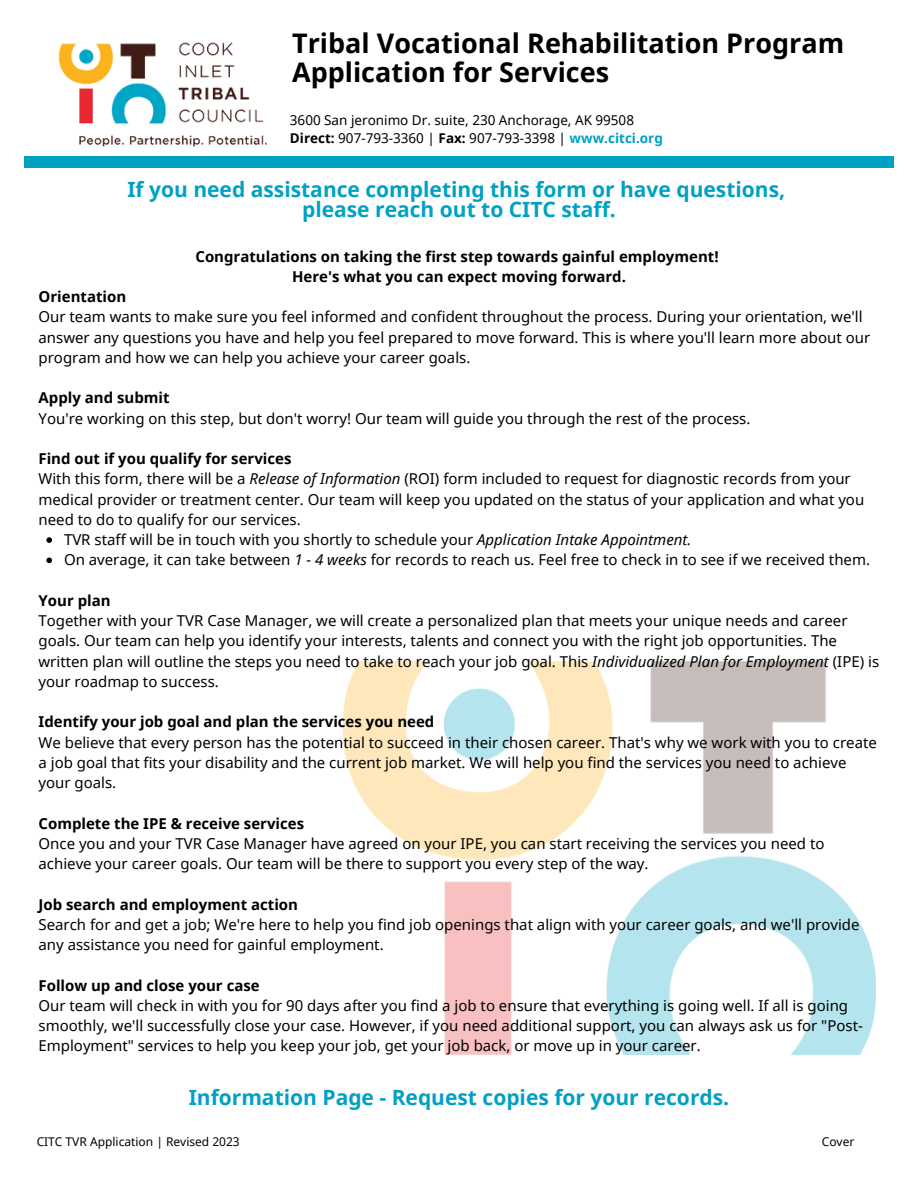
<style>
.page{position:relative;width:918px;height:1188px;background:#fff}
.page>*{position:absolute;margin:0;border:0;box-sizing:border-box;transform-origin:0 0}
.t1{font:700 27px "Noto Sans";color:#000}
.t2{font:700 21px "Noto Sans";color:#00a1c3}
.t3{font:15px/20.2px "Noto Sans";color:#000}
.t4{font:700 15px "Noto Sans";color:#000}
.t5{font:13.5px "Noto Sans";color:#000}
.t6{font:12px "Noto Sans";color:#000}
.s1{font-weight:700}
.s2{font-weight:700;color:#00a1c3}
.s3{font-style:italic}
</style>
<div class="page">
<img style="left:58px;top:42px;width:209px;height:105px">
<div style="left:24px;top:156px;width:869px;height:12px;background:#00a1c3"></div>
<img style="left:343px;top:662px;width:532px;height:392px">
<svg style="left:46px;top:537px;width:6px;height:6px"></svg>
<svg style="left:46px;top:558px;width:6px;height:5px"></svg>
<p class="t1" style="left:292px;top:24px;width:554px">Tribal Vocational Rehabilitation Program</p>
<p class="t1" style="left:292px;top:53px;width:319px">Application for Services</p>
<p class="t5" style="left:290px;top:110px;width:346px">3600 San jeronimo Dr. suite, 230 Anchorage, AK 99508</p>
<p class="t5" style="left:290px;top:128px;width:375px"><span class="s1">Direct:</span> 907-793-3360 | <span class="s1">Fax:</span> 907-793-3398 | <span class="s2">www.citci.org</span></p>
<p class="t2" style="left:127px;top:175px;width:659px">If you need assistance completing this form or have questions,</p>
<p class="t2" style="left:302px;top:195px;width:315px">please reach out to CITC staff.</p>
<p class="t4" style="left:195px;top:246px;width:525px">Congratulations on taking the first step towards gainful employment!</p>
<p class="t4" style="left:292px;top:266px;width:335px">Here's what you can expect moving forward.</p>
<p class="t4" style="left:39px;top:286px;width:89px">Orientation</p>
<p class="t3" style="left:39px;top:306px;width:833px">Our team wants to make sure you feel informed and confident throughout the process. During your orientation, we'll answer any questions you have and help you feel prepared to move forward. This is where you'll learn more about our program and how we can help you achieve your career goals.</p>
<p class="t4" style="left:39px;top:387px;width:133px">Apply and submit</p>
<p class="t3" style="left:39px;top:408px;width:713px">You're working on this step, but don't worry! Our team will guide you through the rest of the process.</p>
<p class="t4" style="left:39px;top:448px;width:254px">Find out if you qualify for services</p>
<p class="t3" style="left:39px;top:468px;width:827px">With this form, there will be a <span class="s3">Release of Information</span> (ROI) form included to request for diagnostic records from your medical provider or treatment center. Our team will keep you updated on the status of your application and what you need to do to qualify for our services.</p>
<p class="t3" style="left:64px;top:529px;width:629px">TVR staff will be in touch with you shortly to schedule your <span class="s3">Application Intake Appointment.</span></p>
<p class="t3" style="left:64px;top:549px;width:808px">On average, it can take between <span class="s3">1 - 4 weeks</span> for records to reach us. Feel free to check in to see if we received them.</p>
<p class="t4" style="left:39px;top:590px;width:74px">Your plan</p>
<p class="t3" style="left:39px;top:610px;width:842px">Together with your TVR Case Manager, we will create a personalized plan that meets your unique needs and career goals. Our team can help you identify your interests, talents and connect you with the right job opportunities. The written plan will outline the steps you need to take to reach your job goal. This <span class="s3">Individualized Plan for Employment</span> (IPE) is your roadmap to success.</p>
<p class="t4" style="left:39px;top:711px;width:397px">Identify your job goal and plan the services you need</p>
<p class="t3" style="left:39px;top:732px;width:840px">We believe that every person has the potential to succeed in their chosen career. That's why we work with you to create a job goal that fits your disability and the current job market. We will help you find the services you need to achieve your goals.</p>
<p class="t4" style="left:39px;top:813px;width:267px">Complete the IPE &amp; receive services</p>
<p class="t3" style="left:39px;top:833px;width:787px">Once you and your TVR Case Manager have agreed on your IPE, you can start receiving the services you need to achieve your career goals. Our team will be there to support you every step of the way.</p>
<p class="t4" style="left:39px;top:894px;width:261px">Job search and employment action</p>
<p class="t3" style="left:39px;top:914px;width:823px">Search for and get a job; We're here to help you find job openings that align with your career goals, and we'll provide any assistance you need for gainful employment.</p>
<p class="t4" style="left:39px;top:975px;width:223px">Follow up and close your case</p>
<p class="t3" style="left:39px;top:995px;width:826px">Our team will check in with you for 90 days after you find a job to ensure that everything is going well. If all is going smoothly, we'll successfully close your case. However, if you need additional support, you can always ask us for "Post-<br>Employment" services to help you keep your job, get your job back, or move up in your career.</p>
<p class="t2" style="left:189px;top:1082px;width:542px">Information Page - Request copies for your records.</p>
<p class="t6" style="left:37px;top:1133px;width:205px">CITC TVR Application | Revised 2023</p>
<p class="t6" style="left:822px;top:1133px;width:34px">Cover</p>
</div>
